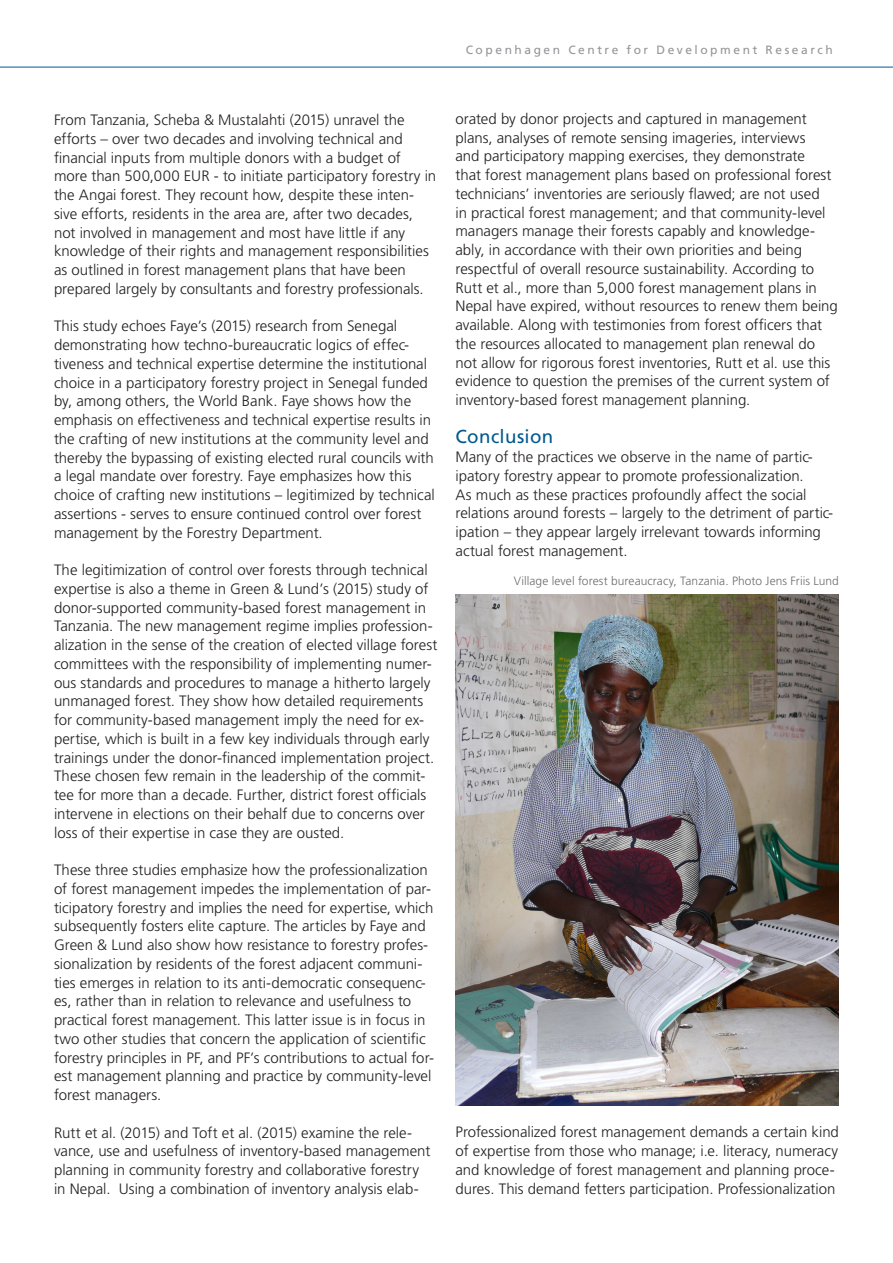
<style>
.page{position:relative;width:893px;height:1263px;background:#fff}
.page>*{position:absolute;margin:0;border:0;box-sizing:border-box;transform-origin:0 0}
.Briefs_brødtxt{font:18.75px "Frutiger LT Std";letter-spacing:.02em;color:#00598f}
.Briefs_brødtxt-2{font:300 15px/18.8px "Frutiger LT Std";color:#231f20}
.Billed_txt{font:300 12px "Frutiger LT Std";letter-spacing:.005em;color:#6c6d70}
.t1{font:12px "Frutiger LT Std";letter-spacing:.21em;color:#939598}
</style>
<div class="page">
<hr style="left:0;top:67px;width:893px;height:1px;background:#00598f">
<img style="left:455px;top:595px;width:383px;height:511px">
<p class="t1" style="left:466px;top:43px;width:368px">Copenhagen Centre for Development Research</p>
<p class="Briefs_brødtxt-2" style="left:54px;top:111px;width:384px">From Tanzania, Scheba &amp; Mustalahti (2015) unravel the efforts – over two decades and involving technical and financial inputs from multiple donors with a budget of more than 500,000 EUR - to initiate participatory forestry in the Angai forest. They recount how, despite these inten&shy;sive efforts, residents in the area are, after two decades, not involved in management and most have little if any knowledge of their rights and management responsibilities as outlined in forest management plans that have been prepared largely by consultants and forestry professionals.</p>
<p class="Briefs_brødtxt-2" style="left:54px;top:317px;width:382px">This study echoes Faye’s (2015) research from Senegal demonstrating how techno-bureaucratic logics of effec&shy;tiveness and technical expertise determine the institutional choice in a participatory forestry project in Senegal funded by, among others, the World Bank. Faye shows how the emphasis on effectiveness and technical expertise results in the crafting of new institutions at the community level and thereby the bypassing of existing elected rural councils with a legal mandate over forestry. Faye emphasizes how this choice of crafting new institutions – legitimized by technical assertions - serves to ensure continued control over forest management by the Forestry Department.</p>
<p class="Briefs_brødtxt-2" style="left:54px;top:561px;width:385px">The legitimization of control over forests through technical expertise is also a theme in Green &amp; Lund’s (2015) study of donor-supported community-based forest management in Tanzania. The new management regime implies profession&shy;alization in the sense of the creation of elected village forest committees with the responsibility of implementing numer&shy;ous standards and procedures to manage a hitherto largely unmanaged forest. They show how detailed requirements for community-based management imply the need for ex&shy;pertise, which is built in a few key individuals through early trainings under the donor-financed implementation project.<br>These chosen few remain in the leadership of the commit&shy;tee for more than a decade. Further, district forest officials intervene in elections on their behalf due to concerns over loss of their expertise in case they are ousted.</p>
<p class="Briefs_brødtxt-2" style="left:54px;top:861px;width:382px">These three studies emphasize how the professionalization of forest management impedes the implementation of par&shy;ticipatory forestry and implies the need for expertise, which subsequently fosters elite capture. The articles by Faye and Green &amp; Lund also show how resistance to forestry profes&shy;sionalization by residents of the forest adjacent communi&shy;ties emerges in relation to its anti-democratic consequenc&shy;es, rather than in relation to relevance and usefulness to practical forest management. This latter issue is in focus in two other studies that concern the application of scientific forestry principles in PF, and PF’s contributions to actual for&shy;est management planning and practice by community-level forest managers.</p>
<p class="Briefs_brødtxt-2" style="left:54px;top:1123px;width:378px">Rutt et al. (2015) and Toft et al. (2015) examine the rele&shy;vance, use and usefulness of inventory-based management planning in community forestry and collaborative forestry in Nepal. Using a combination of inventory analysis elab-</p>
<p class="Briefs_brødtxt-2" style="left:455px;top:110px;width:384px">orated by donor projects and captured in management plans, analyses of remote sensing imageries, interviews<br>and participatory mapping exercises, they demonstrate<br>that forest management plans based on professional forest technicians’ inventories are seriously flawed; are not used<br>in practical forest management; and that community-level managers manage their forests capably and knowledge&shy;ably, in accordance with their own priorities and being respectful of overall resource sustainability. According to Rutt et al., more than 5,000 forest management plans in Nepal have expired, without resources to renew them being available. Along with testimonies from forest officers that the resources allocated to management plan renewal do not allow for rigorous forest inventories, Rutt et al. use this evidence to question the premises of the current system of inventory-based forest management planning.</p>
<p class="Briefs_brødtxt" style="left:455px;top:426px;width:99px">Conclusion</p>
<p class="Briefs_brødtxt-2" style="left:455px;top:448px;width:379px">Many of the practices we observe in the name of partic&shy;ipatory forestry appear to promote professionalization.<br>As much as these practices profoundly affect the social relations around forests – largely to the detriment of partic&shy;ipation – they appear largely irrelevant towards informing actual forest management.</p>
<p class="Billed_txt" style="left:514px;top:574px;width:327px">Village level forest bureaucracy, Tanzania. Photo Jens Friis Lund</p>
<p class="Briefs_brødtxt-2" style="left:455px;top:1123px;width:385px">Professionalized forest management demands a certain kind of expertise from those who manage; i.e. literacy, numeracy and knowledge of forest management and planning proce&shy;dures. This demand fetters participation. Professionalization</p>
</div>
